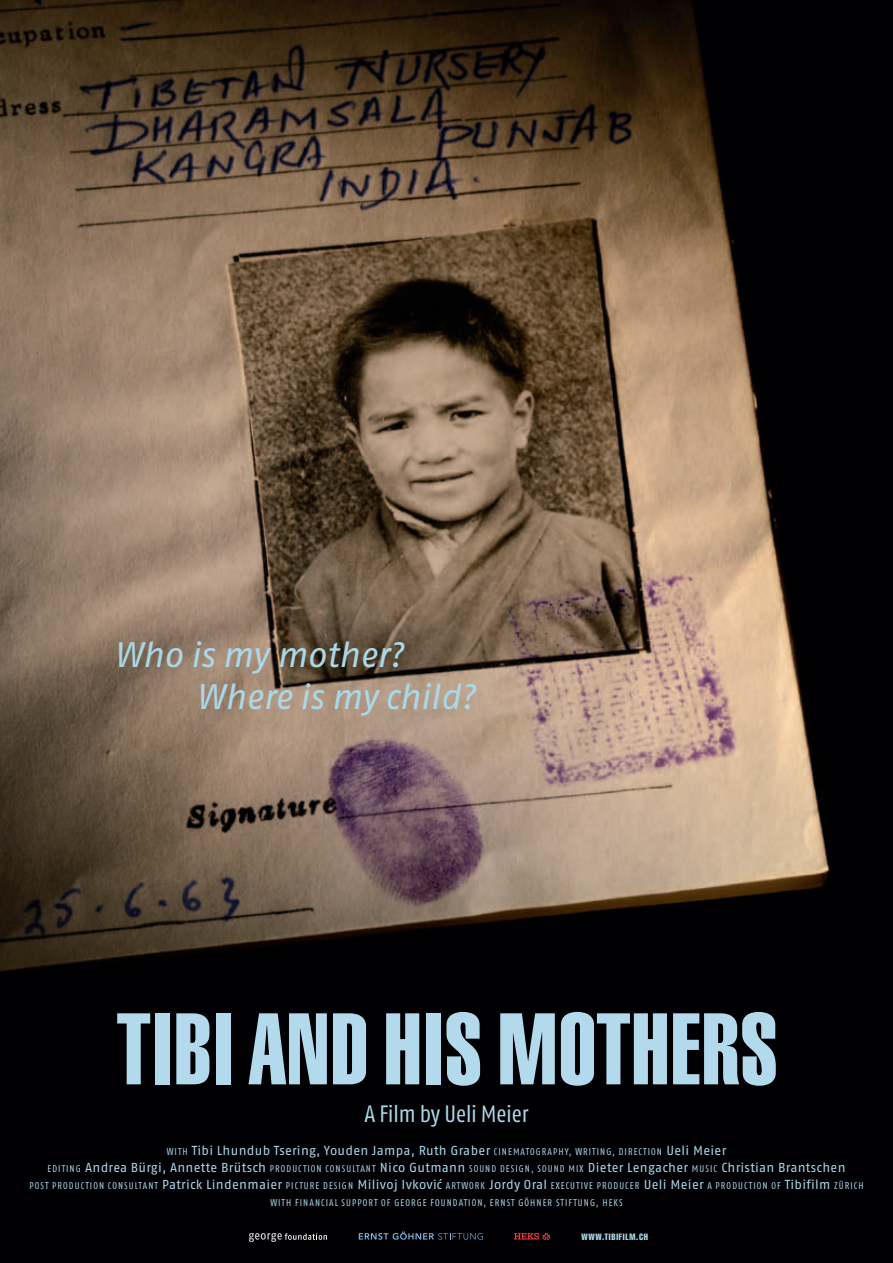
<style>
.page{position:relative;width:893px;height:1263px;background:#fff}
.page>*{position:absolute;margin:0;border:0;box-sizing:border-box;transform-origin:0 0}
.t1{font:italic 35.25px/42.3px "Fago OT";letter-spacing:-.005em;color:#abd7e7}
.t2{font:23.7px "Fago Co";color:#abd7e7}
.t3{font:13.05px/17.1px "Fago OT";letter-spacing:.025em;color:#abd7e7;text-align:center}
.t4{font:condensed 9.75px/17.1px "Fago OT";letter-spacing:.11em;color:#abd7e7;text-align:center}
.t5{font:extra-condensed 9px "Helvetica";letter-spacing:.08em;color:#abd7e7}
.s1{font-stretch:condensed;font-size:9.75px}
.s2{font-stretch:normal;font-size:13.05px}
</style>
<div class="page">
<img style="left:0;top:0;width:893px;height:1263px">
<svg style="left:117px;top:1013px;width:33px;height:71px"></svg>
<div style="left:155px;top:1013px;width:14px;height:71px;background:#b2daec"></div>
<svg style="left:176px;top:1013px;width:33px;height:71px"></svg>
<div style="left:216px;top:1013px;width:14px;height:71px;background:#b2daec"></div>
<svg style="left:248px;top:1013px;width:79px;height:71px"></svg>
<svg style="left:333px;top:1013px;width:33px;height:71px"></svg>
<svg style="left:386px;top:1013px;width:33px;height:71px"></svg>
<div style="left:426px;top:1013px;width:14px;height:71px;background:#b2daec"></div>
<svg style="left:446px;top:1012px;width:34px;height:74px"></svg>
<svg style="left:500px;top:1013px;width:55px;height:71px"></svg>
<svg style="left:561px;top:1012px;width:106px;height:74px"></svg>
<svg style="left:673px;top:1012px;width:103px;height:74px"></svg>
<svg style="left:249px;top:1233px;width:78px;height:9px"></svg>
<svg style="left:359px;top:1231px;width:124px;height:9px"></svg>
<svg style="left:514px;top:1233px;width:36px;height:7px"></svg>
<h1 class="t1" style="left:196px;top:633px;width:280px;text-indent:-82px">Who is my mother?<br>Where is my child?</h1>
<h2 class="t2" style="left:365px;top:1101px;width:165px">A Film by Ueli Meier</h2>
<p class="t3" style="left:47px;top:1141px;width:800px"><span class="s1">WITH</span> Tibi Lhundub Tsering, Youden Jampa, Ruth Graber <span class="s1">CINEMATOGRAPHY, WRITING, DIRECTION</span> Ueli Meier<br><span class="s1">EDITING</span> Andrea Bürgi, Annette Brütsch <span class="s1">PRODUCTION CONSULTANT</span> Nico Gutmann <span class="s1">SOUND DESIGN, SOUND MIX</span> Dieter Lengacher <span class="s1">M USIC</span> Christian Brantschen</p>
<p class="t4" style="left:29px;top:1177px;width:836px">POST PRODUCTION CONSULTANT <span class="s2">Patrick Lindenmaier</span> P ICTURE DESIGN <span class="s2">Milivoj Ivkovi´c</span> ARTWORK <span class="s2">Jordy Oral</span> EXECUTIVE PRODUCER <span class="s2">Ueli Meier</span> A PRODUCTION OF <span class="s2">Tibifilm</span> ZÜRICH<br>WITH FINANCIAL SUPPORT OF GEORGE FOUNDATION, ERNST GÖHNER STIFTUNG, H EKS</p>
<p class="t5" style="left:581px;top:1230px;width:68px">WWW.TIBIFILM.CH</p>
</div>
